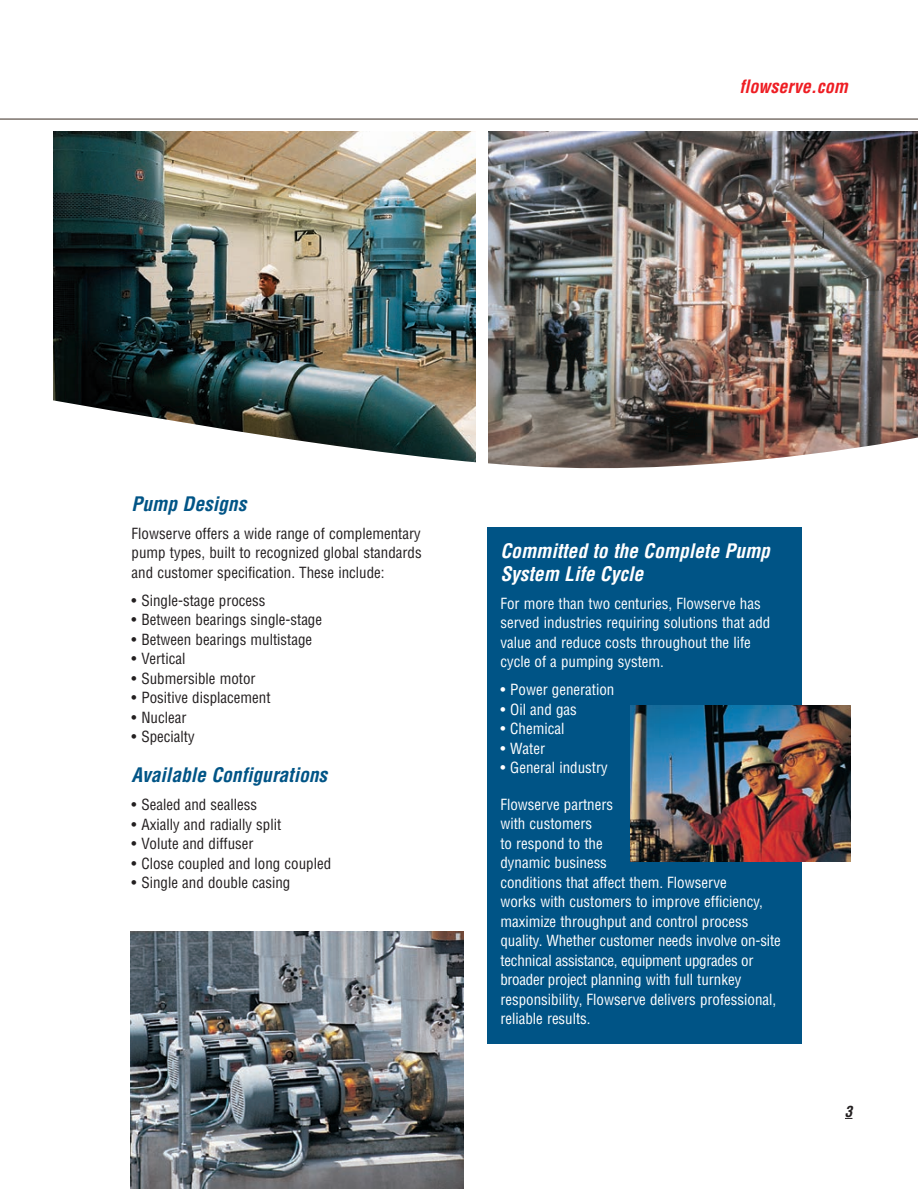
<style>
.page{position:relative;width:918px;height:1189px;background:#fff}
.page>*{position:absolute;margin:0;border:0;box-sizing:border-box;transform-origin:0 0}
.MB-Sub_Header{font:italic 700 condensed 19.5px/22.5px "Helvetica LT Std";color:#fff}
.MB-Sub_Header-2{font:italic 700 condensed 19.5px "Helvetica LT Std";color:#005486}
.t1{font:italic 700 condensed 18px "Helvetica LT Std";color:#ee1d23}
.MB-Body_Copy{font:condensed 15px/19.5px "Helvetica LT Std";color:#fff}
.MB-Body_Copy-2{font:condensed 15px/19.5px "Helvetica LT Std";color:#231f20;text-align:justify}
.MB-Body_Copy-3{font:italic 700 condensed 15px "Helvetica LT Std";color:#231f20}
</style>
<div class="page">
<img style="left:488px;top:132px;width:430px;height:257px">
<img style="left:54px;top:132px;width:421px;height:257px">
<img style="left:53px;top:389px;width:865px;height:80px">
<div style="left:487px;top:527px;width:315px;height:516px;background:#005486"></div>
<img style="left:631px;top:705px;width:219px;height:156px">
<img style="left:131px;top:931px;width:332px;height:257px">
<hr style="left:0;top:119px;width:918px;height:1px;background:#a1968b">
<p class="t1" style="left:740px;top:75px;width:110px">flowserve.com</p>
<p class="MB-Sub_Header-2" style="left:132px;top:491px;width:116px">Pump Designs</p>
<p class="MB-Body_Copy-2" style="left:132px;top:523px;width:292px">Flowserve offers a wide range of complementary pump types, built to recognized global standards and customer specification. These include:</p>
<p class="MB-Body_Copy-2" style="left:132px;top:590px;width:135px">• Single-stage process</p>
<p class="MB-Body_Copy-2" style="left:132px;top:610px;width:192px">• Between bearings single-stage</p>
<p class="MB-Body_Copy-2" style="left:132px;top:629px;width:182px">• Between bearings multistage</p>
<p class="MB-Body_Copy-2" style="left:132px;top:649px;width:55px">• Vertical</p>
<p class="MB-Body_Copy-2" style="left:132px;top:668px;width:125px">• Submersible motor</p>
<p class="MB-Body_Copy-2" style="left:132px;top:688px;width:140px">• Positive displacement</p>
<p class="MB-Body_Copy-2" style="left:132px;top:707px;width:56px">• Nuclear</p>
<p class="MB-Body_Copy-2" style="left:132px;top:727px;width:65px">• Specialty</p>
<p class="MB-Sub_Header-2" style="left:132px;top:762px;width:197px">Available Configurations</p>
<p class="MB-Body_Copy-2" style="left:132px;top:794px;width:127px">• Sealed and sealless</p>
<p class="MB-Body_Copy-2" style="left:132px;top:814px;width:151px">• Axially and radially split</p>
<p class="MB-Body_Copy-2" style="left:132px;top:833px;width:124px">• Volute and diffuser</p>
<p class="MB-Body_Copy-2" style="left:132px;top:853px;width:201px">• Close coupled and long coupled</p>
<p class="MB-Body_Copy-2" style="left:132px;top:872px;width:160px">• Single and double casing</p>
<p class="MB-Sub_Header" style="left:500px;top:540px;width:271px">Committed to the Complete Pump<br>System Life Cycle</p>
<p class="MB-Body_Copy" style="left:500px;top:593px;width:271px">For more than two centuries, Flowserve has served industries requiring solutions that add value and reduce costs throughout the life cycle of a pumping system.</p>
<p class="MB-Body_Copy" style="left:500px;top:679px;width:115px">• Power generation</p>
<p class="MB-Body_Copy" style="left:500px;top:699px;width:78px">• Oil and gas</p>
<p class="MB-Body_Copy" style="left:500px;top:718px;width:66px">• Chemical</p>
<p class="MB-Body_Copy" style="left:500px;top:738px;width:46px">• Water</p>
<p class="MB-Body_Copy" style="left:500px;top:757px;width:109px">• General industry</p>
<p class="MB-Body_Copy" style="left:500px;top:794px;width:282px">Flowserve partners<br>with customers<br>to respond to the<br>dynamic business<br>conditions that affect them. Flowserve<br>works with customers to improve efficiency, maximize throughput and control process quality. Whether customer needs involve on-site technical assistance, equipment upgrades or broader project planning with full turnkey responsibility, Flowserve delivers professional, reliable results.</p>
<p class="MB-Body_Copy-3" style="left:845px;top:1101px;width:9px">3</p>
</div>
